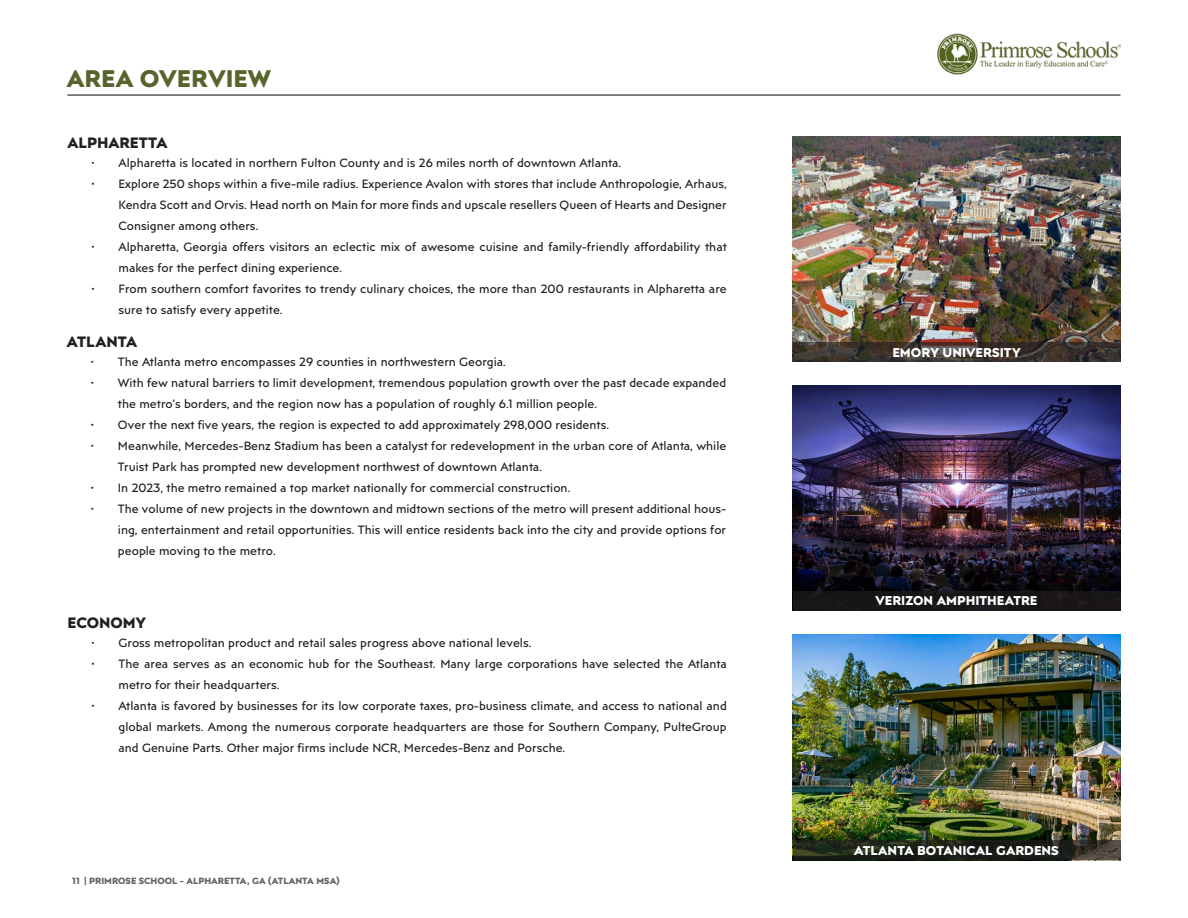
<style>
.page{position:relative;width:1188px;height:918px;background:#fff}
.page>*{position:absolute;margin:0;border:0;box-sizing:border-box;transform-origin:0 0}
.t1{font:700 24px "Posterama Text";color:#57652c}
.t2{font:700 15px "Posterama Text";color:#231f20}
.t3{font:700 12.75px "Posterama Text";color:#fff}
.t4{font:12px/21px "Posterama Text";color:#231f20}
.t5{font:700 9px "Posterama Text";color:#636366}
</style>
<div class="page">
<hr style="left:68px;top:94px;width:1052px;height:2px;background:#231f20">
<img style="left:937px;top:33px;width:183px;height:42px">
<img style="left:793px;top:634px;width:327px;height:207px">
<svg style="left:793px;top:841px;width:327px;height:19px;background:#23261d"></svg>
<img style="left:793px;top:136px;width:327px;height:207px">
<svg style="left:793px;top:343px;width:327px;height:19px;background:#3d3630"></svg>
<img style="left:793px;top:386px;width:327px;height:205px">
<div style="left:793px;top:591px;width:327px;height:20px;background:#181517"></div>
<h1 class="t1" style="left:67px;top:62px;width:206px">AREA OVERVIEW</h1>
<p class="t2" style="left:68px;top:133px;width:101px">ALPHARETTA</p>
<p class="t4" style="left:92px;top:152px;width:531px">• Alpharetta is located in northern Fulton County and is 26 miles north of downtown Atlanta.</p>
<p class="t4" style="left:119px;top:173px;width:610px;text-align:justify;text-indent:-27px">• Explore 250 shops within a five-mile radius. Experience Avalon with stores that include Anthropologie, Arhaus, Kendra Scott and Orvis. Head north on Main for more finds and upscale resellers Queen of Hearts and Designer Consigner among others.</p>
<p class="t4" style="left:119px;top:236px;width:610px;text-indent:-27px">• Alpharetta, Georgia offers visitors an eclectic mix of awesome cuisine and family-friendly affordability that makes for the perfect dining experience.</p>
<p class="t4" style="left:119px;top:278px;width:610px;text-indent:-27px">• From southern comfort favorites to trendy culinary choices, the more than 200 restaurants in Alpharetta are sure to satisfy every appetite.</p>
<p class="t2" style="left:67px;top:331px;width:72px">ATLANTA</p>
<p class="t4" style="left:91px;top:351px;width:416px">• The Atlanta metro encompasses 29 counties in northwestern Georgia.</p>
<p class="t4" style="left:118px;top:372px;width:610px;text-indent:-27px">• With few natural barriers to limit development, tremendous population growth over the past decade expanded the metro’s borders, and the region now has a population of roughly 6.1 million people.</p>
<p class="t4" style="left:91px;top:414px;width:520px">• Over the next five years, the region is expected to add approximately 298,000 residents.</p>
<p class="t4" style="left:118px;top:435px;width:610px;text-indent:-27px">• Meanwhile, Mercedes-Benz Stadium has been a catalyst for redevelopment in the urban core of Atlanta, while<br>Truist Park has prompted new development northwest of downtown Atlanta.</p>
<p class="t4" style="left:91px;top:477px;width:481px">• In 2023, the metro remained a top market nationally for commercial construction.</p>
<p class="t4" style="left:118px;top:498px;width:610px;text-align:justify;text-indent:-27px">• The volume of new projects in the downtown and midtown sections of the metro will present additional hous&shy;ing, entertainment and retail opportunities. This will entice residents back into the city and provide options for people moving to the metro.</p>
<p class="t2" style="left:68px;top:612px;width:80px">ECONOMY</p>
<p class="t4" style="left:92px;top:632px;width:441px">• Gross metropolitan product and retail sales progress above national levels.</p>
<p class="t4" style="left:119px;top:653px;width:610px;text-indent:-27px">• The area serves as an economic hub for the Southeast. Many large corporations have selected the Atlanta metro for their headquarters.</p>
<p class="t4" style="left:119px;top:695px;width:610px;text-align:justify;text-indent:-27px">• Atlanta is favored by businesses for its low corporate taxes, pro-business climate, and access to national and global markets. Among the numerous corporate headquarters are those for Southern Company, PulteGroup and Genuine Parts. Other major firms include NCR, Mercedes-Benz and Porsche.</p>
<p class="t5" style="left:72px;top:875px;width:269px">11 | PRIMROSE SCHOOL - ALPHARETTA, GA (ATLANTA MSA)</p>
<p class="t3" style="left:892px;top:343px;width:130px">EMORY UNIVERSITY</p>
<p class="t3" style="left:876px;top:592px;width:163px">VERIZON AMPHITHEATRE</p>
<p class="t3" style="left:854px;top:842px;width:206px">ATLANTA BOTANICAL GARDENS</p>
</div>
